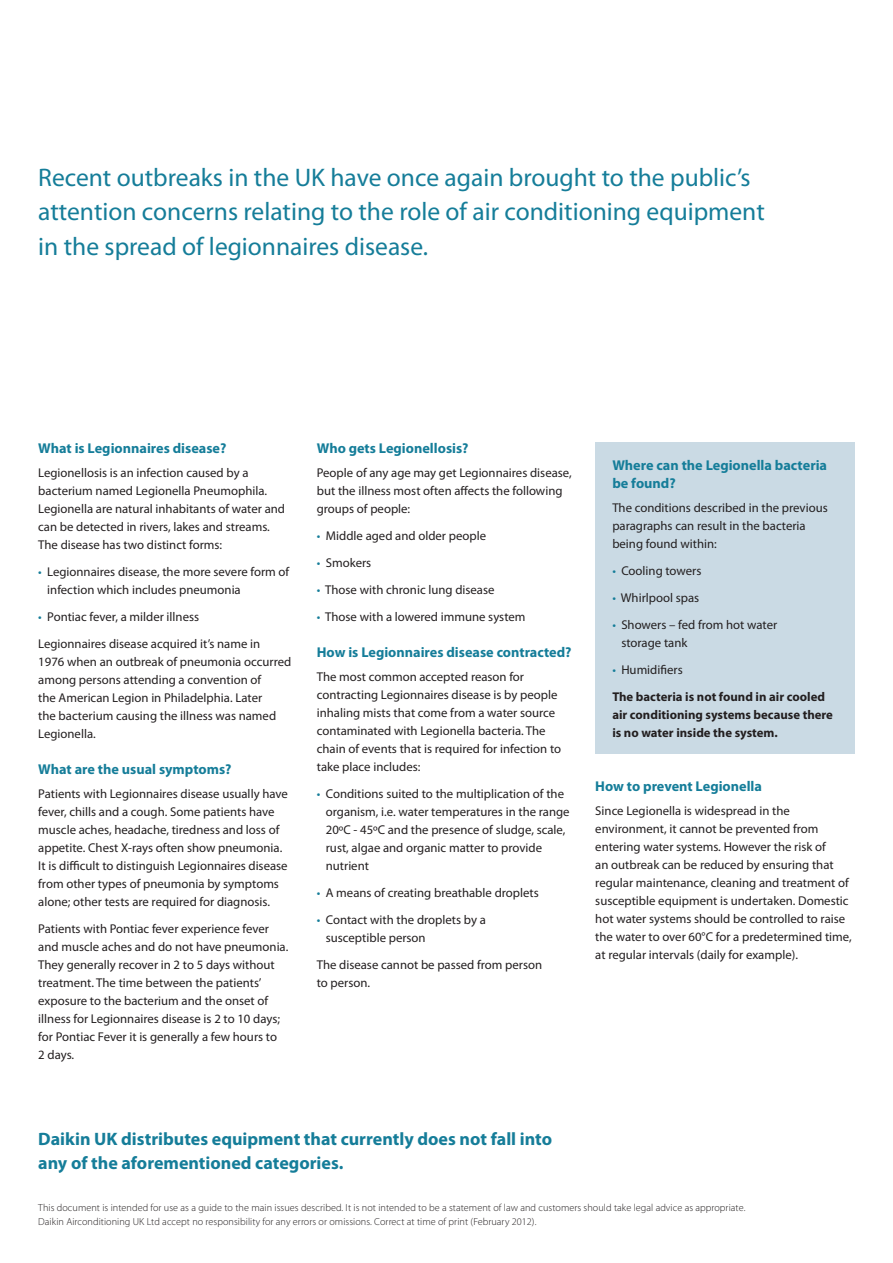
<style>
.page{position:relative;width:893px;height:1263px;background:#fff}
.page>*{position:absolute;margin:0;border:0;box-sizing:border-box;transform-origin:0 0}
.t1{font:25.5px/34.5px "Myriad Pro";color:#157d99}
.t2{font:700 18px/24px "Myriad Pro";color:#157d99}
.t3{font:700 14.25px/18px "Myriad Pro";color:#157d99}
.t4{font:12.75px/18px "Myriad Pro";color:#231f20}
.t5{font:700 12.75px/27px "Myriad Pro";color:#231f20}
.t6{font:300 10.2px/13.5px "Myriad Pro";letter-spacing:.005em;color:#231f20}
.s1{color:#157d99}
.s2{font-weight:400;color:#157d99}
.s3{font-weight:400}
</style>
<div class="page">
<div style="left:595px;top:442px;width:260px;height:312px;background:#cadae4"></div>
<h1 class="t1" style="left:38px;top:159px;width:728px">Recent outbreaks in the UK have once again brought to the public’s attention concerns relating to the role of air conditioning equipment in the spread of legionnaires disease.</h1>
<p class="t3" style="left:38px;top:439px;width:190px">What is Legionnaires disease?</p>
<p class="t4" style="left:38px;top:463px;width:248px">Legionellosis is an infection caused by a bacterium named Legionella Pneumophila.<br>Legionella are natural inhabitants of water and can be detected in rivers, lakes and streams.<br>The disease has two distinct forms:</p>
<p class="t4" style="left:47px;top:562px;width:244px;text-indent:-9px"><span class="s1">•</span> Legionnaires disease, the more severe form of infection which includes pneumonia</p>
<p class="t4" style="left:38px;top:603px;width:223px;line-height:27px"><span class="s1">•</span> Pontiac fever, a milder illness<br>Legionnaires disease acquired it’s name in</p>
<p class="t4" style="left:38px;top:652px;width:255px">1976 when an outbreak of pneumonia occurred among persons attending a convention of<br>the American Legion in Philadelphia. Later<br>the bacterium causing the illness was named Legionella.</p>
<p class="t3" style="left:38px;top:760px;width:195px">What are the usual symptoms?</p>
<p class="t4" style="left:38px;top:784px;width:251px">Patients with Legionnaires disease usually have fever, chills and a cough. Some patients have muscle aches, headache, tiredness and loss of appetite. Chest X-rays often show pneumonia.<br>It is difficult to distinguish Legionnaires disease from other types of pneumonia by symptoms alone; other tests are required for diagnosis.</p>
<p class="t4" style="left:38px;top:919px;width:252px">Patients with Pontiac fever experience fever and muscle aches and do not have pneumonia.<br>They generally recover in 2 to 5 days without treatment. The time between the patients’ exposure to the bacterium and the onset of illness for Legionnaires disease is 2 to 10 days; for Pontiac Fever it is generally a few hours to<br>2 days.</p>
<p class="t3" style="left:317px;top:439px;width:153px">Who gets Legionellosis?</p>
<p class="t4" style="left:317px;top:463px;width:256px">People of any age may get Legionnaires disease, but the illness most often affects the following groups of people:</p>
<p class="t4" style="left:317px;top:526px;width:171px"><span class="s1">•</span> Middle aged and older people</p>
<p class="t4" style="left:317px;top:553px;width:56px"><span class="s1">•</span> Smokers</p>
<p class="t4" style="left:317px;top:580px;width:179px"><span class="s1">•</span> Those with chronic lung disease</p>
<p class="t4" style="left:317px;top:607px;width:210px"><span class="s1">•</span> Those with a lowered immune system</p>
<p class="t3" style="left:317px;top:643px;width:256px">How is Legionnaires disease contracted?</p>
<p class="t4" style="left:317px;top:667px;width:246px">The most common accepted reason for contracting Legionnaires disease is by people inhaling mists that come from a water source contaminated with Legionella bacteria. The chain of events that is required for infection to take place includes:</p>
<p class="t4" style="left:326px;top:784px;width:245px;text-indent:-9px"><span class="s1">•</span> Conditions suited to the multiplication of the organism, i.e. water temperatures in the range 20ºC - 45ºC and the presence of sludge, scale, rust, algae and organic matter to provide nutrient</p>
<p class="t4" style="left:317px;top:883px;width:224px"><span class="s1">•</span> A means of creating breathable droplets</p>
<p class="t4" style="left:326px;top:910px;width:162px;text-indent:-9px"><span class="s1">•</span> Contact with the droplets by a susceptible person</p>
<p class="t4" style="left:317px;top:955px;width:227px">The disease cannot be passed from person to person.</p>
<p class="t3" style="left:612px;top:456px;width:216px">Where can the Legionella bacteria be found?</p>
<p class="t4" style="left:612px;top:498px;width:217px">The conditions described in the previous paragraphs can result in the bacteria being found within:</p>
<p class="t4" style="left:612px;top:561px;width:91px"><span class="s1">•</span> Cooling towers</p>
<p class="t4" style="left:612px;top:588px;width:89px"><span class="s1">•</span> Whirlpool spas</p>
<p class="t4" style="left:621px;top:615px;width:157px;text-indent:-9px"><span class="s1">•</span> Showers – fed from hot water storage tank</p>
<p class="t5" style="left:612px;top:656px;width:214px"><span class="s2">•</span> <span class="s3">Humidifiers<br></span>The bacteria is not found in air cooled</p>
<p class="t5" style="left:612px;top:705px;width:222px;line-height:18px">air conditioning systems because there is no water inside the system.</p>
<p class="t3" style="left:595px;top:777px;width:168px">How to prevent Legionella</p>
<p class="t4" style="left:595px;top:801px;width:258px">Since Legionella is widespread in the environment, it cannot be prevented from entering water systems. However the risk of<br>an outbreak can be reduced by ensuring that regular maintenance, cleaning and treatment of susceptible equipment is undertaken. Domestic hot water systems should be controlled to raise the water to over 60°C for a predetermined time, at regular intervals (daily for example).</p>
<h2 class="t2" style="left:38px;top:1126px;width:515px">Daikin UK distributes equipment that currently does not fall into any of the aforementioned categories.</h2>
<p class="t6" style="left:38px;top:1201px;width:709px">This document is intended for use as a guide to the main issues described. It is not intended to be a statement of law and customers should take legal advice as appropriate.<br>Daikin Airconditioning UK Ltd accept no responsibility for any errors or omissions. Correct at time of print (February 2012).</p>
</div>
